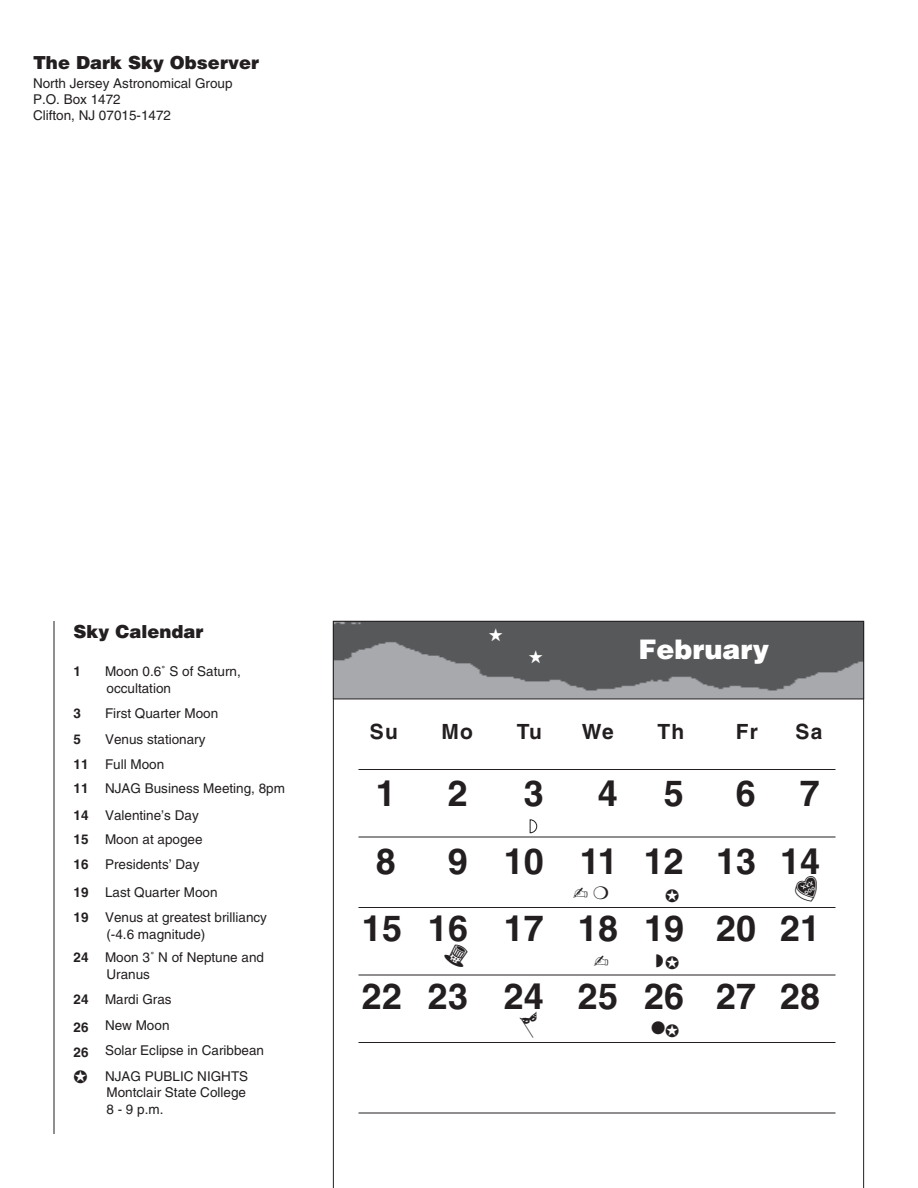
<style>
.page{position:relative;width:918px;height:1188px;background:#fff}
.page>*{position:absolute;margin:0;border:0;box-sizing:border-box;transform-origin:0 0}
.t1{font:700 36px/67.5px "Helvetica";color:#231f20;text-align:justify}
.t2{font:900 27px "Helvetica";color:#fff}
.t3{font:27px "Mini Pics Lil Events";color:#231f20}
.t4{font:700 21px "Helvetica";letter-spacing:.055em;color:#231f20}
.t5{font:900 18px "Helvetica";color:#231f20}
.t6{font:13.5px/25.5px "Helvetica";color:#231f20}
.t7{font:700 13.5px "Helvetica";color:#231f20}
.s1{font-weight:700}
</style>
<div class="page">
<svg style="left:333px;top:699px;width:531px;height:489px"></svg>
<img style="left:335px;top:623px;width:527px;height:74px">
<div style="left:333px;top:621px;width:531px;height:78px;border:1px solid #231f20"></div>
<hr style="left:358px;top:837px;width:478px;height:1px;background:#231f20">
<hr style="left:358px;top:907px;width:478px;height:1px;background:#231f20">
<hr style="left:358px;top:975px;width:478px;height:1px;background:#231f20">
<hr style="left:358px;top:1042px;width:478px;height:1px;background:#231f20">
<hr style="left:358px;top:769px;width:478px;height:1px;background:#231f20">
<hr style="left:358px;top:1113px;width:478px;height:1px;background:#231f20">
<hr style="left:54px;top:621px;width:1px;height:513px;background:#231f20">
<svg style="left:530px;top:820px;width:7px;height:13px"></svg>
<svg style="left:573px;top:887px;width:35px;height:13px"></svg>
<svg style="left:666px;top:889px;width:13px;height:13px"></svg>
<svg style="left:594px;top:956px;width:14px;height:10px"></svg>
<svg style="left:656px;top:954px;width:23px;height:16px"></svg>
<svg style="left:652px;top:1022px;width:27px;height:15px"></svg>
<svg style="left:489px;top:628px;width:14px;height:13px"></svg>
<svg style="left:529px;top:651px;width:14px;height:12px"></svg>
<h3 class="t5" style="left:33px;top:52px;width:228px">The Dark Sky Observer</h3>
<p class="t6" style="left:33px;top:76px;width:201px;line-height:16.2px">North Jersey Astronomical Group<br>P.O. Box 1472<br>Clifton, NJ 07015-1472</p>
<h3 class="t5" style="left:74px;top:621px;width:131px">Sky Calendar</h3>
<p class="t7" style="left:74px;top:666px;width:9px">1</p>
<p class="t6" style="left:105px;top:664px;width:137px;line-height:16.5px">Moon 0.6˚ S of Saturn, occultation</p>
<p class="t7" style="left:74px;top:708px;width:9px">3</p>
<p class="t6" style="left:105px;top:702px;width:115px">First Quarter Moon</p>
<p class="t7" style="left:74px;top:734px;width:9px">5</p>
<p class="t6" style="left:74px;top:727px;width:134px;text-indent:32px">Venus stationary<br><span class="s1">11</span> Full Moon</p>
<p class="t6" style="left:74px;top:776px;width:213px;line-height:27.3px"><span class="s1">11</span> NJAG Business Meeting, 8pm<br><span class="s1">14</span> Valentine’s Day</p>
<p class="t6" style="left:74px;top:828px;width:131px"><span class="s1">15</span> Moon at apogee<br><span class="s1">16</span> Presidents’ Day</p>
<p class="t6" style="left:74px;top:880px;width:195px"><span class="s1">19</span> Last Quarter Moon<br><span class="s1">19</span> Venus at greatest brilliancy</p>
<p class="t6" style="left:74px;top:923px;width:192px;line-height:23.7px;text-indent:33px">(-4.6 magnitude)<br><span class="s1">24</span> Moon 3˚ N of Neptune and</p>
<p class="t6" style="left:74px;top:963px;width:192px;text-indent:33px">Uranus<br><span class="s1">24</span> Mardi Gras<br><span class="s1">26</span> New Moon<br><span class="s1">26</span> Solar Eclipse in Caribbean ✪ NJAG PUBLIC NIGHTS</p>
<p class="t6" style="left:106px;top:1086px;width:141px;line-height:16.5px">Montclair State College<br>8 - 9 p.m.</p>
<h2 class="t2" style="left:638px;top:634px;width:133px">February</h2>
<h3 class="t4" style="left:370px;top:723px;width:29px">Su</h3>
<h3 class="t4" style="left:442px;top:723px;width:33px">Mo</h3>
<h3 class="t4" style="left:517px;top:723px;width:27px">Tu</h3>
<h3 class="t4" style="left:582px;top:723px;width:34px">We</h3>
<h3 class="t4" style="left:658px;top:723px;width:28px">Th</h3>
<h3 class="t4" style="left:736px;top:723px;width:24px">Fr</h3>
<h3 class="t4" style="left:796px;top:723px;width:28px">Sa</h3>
<h1 class="t1" style="left:376px;top:763px;width:22px">1</h1>
<h1 class="t1" style="left:448px;top:763px;width:22px">2</h1>
<h1 class="t1" style="left:524px;top:763px;width:22px">3</h1>
<h1 class="t1" style="left:598px;top:763px;width:22px">4</h1>
<h1 class="t1" style="left:664px;top:763px;width:22px">5</h1>
<h1 class="t1" style="left:736px;top:763px;width:86px">6 7</h1>
<h1 class="t1" style="left:362px;top:830px;width:460px;text-indent:86px">9 10 11 12 13 14<br>15 16 17 18 19 20 21<br>22 23 24 25 26 27 28</h1>
<h1 class="t1" style="left:376px;top:830px;width:22px">8</h1>
<h2 class="t3" style="left:795px;top:874px;width:24px">H</h2>
<h2 class="t3" style="left:444px;top:942px;width:25px">$</h2>
<h2 class="t3" style="left:519px;top:1009px;width:19px">#</h2>
</div>
